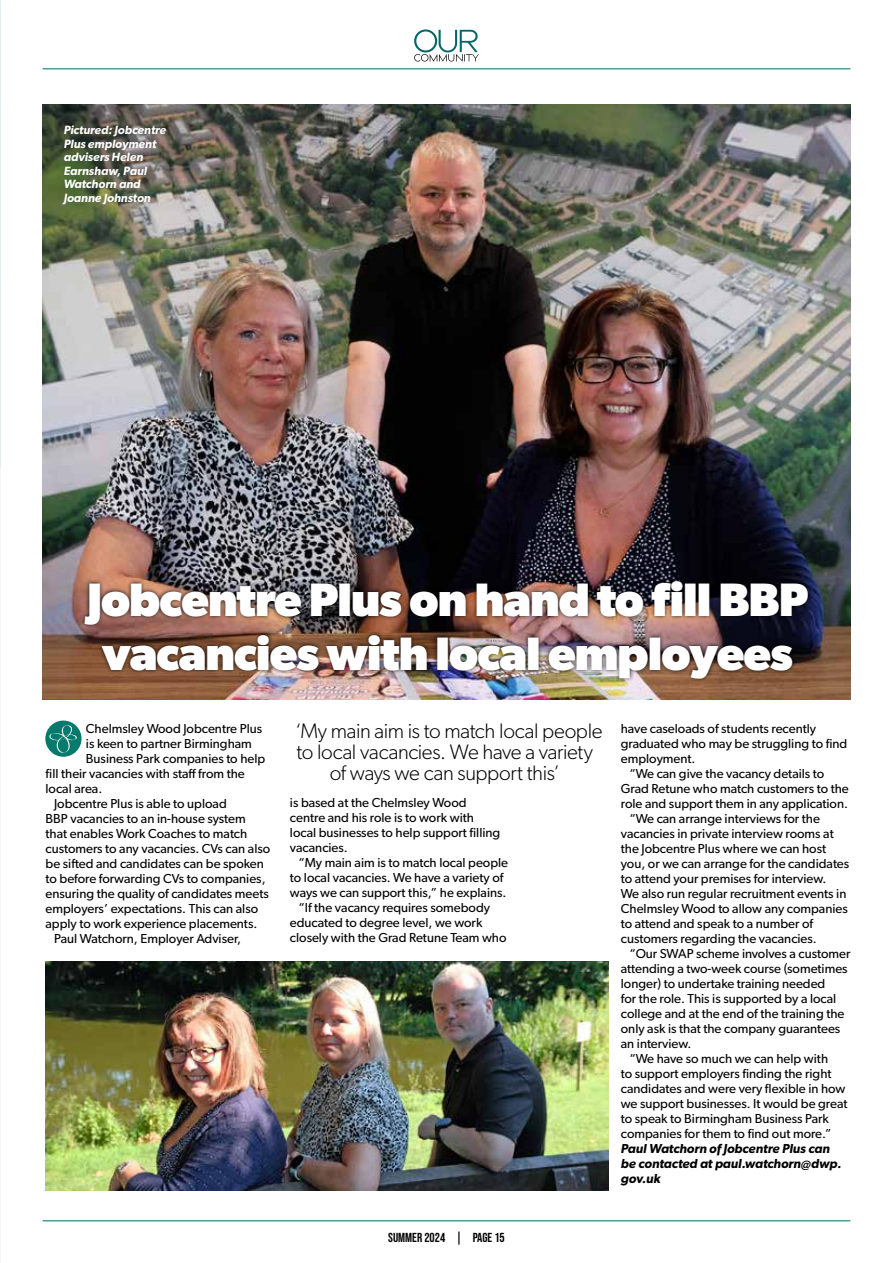
<style>
.page{position:relative;width:893px;height:1263px;background:#fff}
.page>*{position:absolute;margin:0;border:0;box-sizing:border-box;transform-origin:0 0}
.t1{font:700 46.95px/53.7px "Gibson";letter-spacing:-.02em;color:#fff;text-align:center}
.t2{font:300 21px/21px "Gibson";letter-spacing:-.015em;color:#000;text-align:center}
.t3{font:13.05px/15px "Gibson";color:#000}
.t4{font:italic 600 13.05px/15px "Gibson";color:#000}
.t5{font:13.05px "Bebas Neue";color:#000}
.t6{font:italic 600 12px/13.5px "Gibson";color:#fff}
</style>
<div class="page">
<hr style="left:43px;top:1220px;width:807px;height:1px;background:#026666">
<hr style="left:43px;top:68px;width:807px;height:1px;background:#026666">
<svg style="left:414px;top:29px;width:65px;height:33px"></svg>
<hr style="left:0;top:336px;width:1px;height:927px;background:#b7b5c7">
<svg style="left:0;top:393px;width:1px;height:16px"></svg>
<svg style="left:0;top:309px;width:1px;height:47px"></svg>
<svg style="left:0;top:166px;width:1px;height:132px"></svg>
<svg style="left:45px;top:720px;width:37px;height:37px"></svg>
<svg style="left:49px;top:725px;width:28px;height:28px"></svg>
<img style="left:43px;top:104px;width:807px;height:595px">
<div style="left:81px;top:577px;width:731px;height:106px;background:#000;opacity:.9"></div>
<img style="left:46px;top:961px;width:562px;height:230px">
<p class="t6" style="left:64px;top:123px;width:104px">Pictured: Jobcentre<br>Plus employment advisers Helen<br>Earnshaw, Paul<br>Watchorn and<br>Joanne Johnston</p>
<h1 class="t1" style="left:87px;top:572px;width:723px">Jobcentre Plus on hand to fill BBP vacancies with local employees</h1>
<p class="t3" style="left:86px;top:721px;width:178px">Chelmsley Wood Jobcentre Plus</p>
<p class="t3" style="left:86px;top:736px;width:167px">is keen to partner Birmingham</p>
<p class="t3" style="left:86px;top:751px;width:181px">Business Park companies to help</p>
<p class="t3" style="left:46px;top:766px;width:201px">fill their vacancies with staff from the</p>
<p class="t3" style="left:46px;top:781px;width:58px">local area.</p>
<p class="t3" style="left:54px;top:796px;width:174px">Jobcentre Plus is able to upload</p>
<p class="t3" style="left:46px;top:811px;width:202px">BBP vacancies to an in-house system</p>
<p class="t3" style="left:46px;top:826px;width:203px">that enables Work Coaches to match</p>
<p class="t3" style="left:46px;top:841px;width:226px">customers to any vacancies. CVs can also</p>
<p class="t3" style="left:46px;top:856px;width:220px">be sifted and candidates can be spoken</p>
<p class="t3" style="left:46px;top:871px;width:222px">to before forwarding CVs to companies,</p>
<p class="t3" style="left:46px;top:886px;width:225px">ensuring the quality of candidates meets</p>
<p class="t3" style="left:46px;top:901px;width:214px">employers’ expectations. This can also</p>
<p class="t3" style="left:46px;top:916px;width:213px">apply to work experience placements.</p>
<p class="t3" style="left:54px;top:931px;width:189px">Paul Watchorn, Employer Adviser,</p>
<h2 class="t2" style="left:295px;top:720px;width:308px">‘My main aim is to match local people to local vacancies. We have a variety of ways we can support this’</h2>
<p class="t3" style="left:290px;top:795px;width:212px">is based at the Chelmsley Wood centre and his role is to work with local businesses to help support filling vacancies.</p>
<p class="t3" style="left:298px;top:855px;width:211px">“My main aim is to match local people</p>
<p class="t3" style="left:290px;top:870px;width:215px">to local vacancies. We have a variety of</p>
<p class="t3" style="left:290px;top:885px;width:218px">ways we can support this,” he explains.</p>
<p class="t3" style="left:298px;top:900px;width:193px">“If the vacancy requires somebody</p>
<p class="t3" style="left:290px;top:915px;width:194px">educated to degree level, we work</p>
<p class="t3" style="left:290px;top:930px;width:218px">closely with the Grad Retune Team who</p>
<p class="t5" style="left:388px;top:1230px;width:118px">SUMMER 2024 | PAGE 15</p>
<p class="t3" style="left:621px;top:721px;width:197px">have caseloads of students recently</p>
<p class="t3" style="left:621px;top:736px;width:228px">graduated who may be struggling to find</p>
<p class="t3" style="left:621px;top:751px;width:76px">employment.</p>
<p class="t3" style="left:629px;top:766px;width:196px">“We can give the vacancy details to</p>
<p class="t3" style="left:621px;top:781px;width:229px">Grad Retune who match customers to the</p>
<p class="t3" style="left:621px;top:796px;width:229px">role and support them in any application.</p>
<p class="t3" style="left:629px;top:811px;width:192px">“We can arrange interviews for the</p>
<p class="t3" style="left:621px;top:826px;width:214px">vacancies in private interview rooms at</p>
<p class="t3" style="left:621px;top:841px;width:207px">the Jobcentre Plus where we can host</p>
<p class="t3" style="left:621px;top:856px;width:230px">you, or we can arrange for the candidates</p>
<p class="t3" style="left:621px;top:871px;width:207px">to attend your premises for interview.</p>
<p class="t3" style="left:621px;top:886px;width:227px">We also run regular recruitment events in</p>
<p class="t3" style="left:621px;top:901px;width:228px">Chelmsley Wood to allow any companies</p>
<p class="t3" style="left:621px;top:916px;width:194px">to attend and speak to a number of</p>
<p class="t3" style="left:621px;top:931px;width:197px">customers regarding the vacancies.</p>
<p class="t3" style="left:629px;top:946px;width:223px">“Our SWAP scheme involves a customer</p>
<p class="t3" style="left:621px;top:961px;width:228px">attending a two-week course (sometimes</p>
<p class="t3" style="left:621px;top:976px;width:206px">longer) to undertake training needed</p>
<p class="t3" style="left:621px;top:991px;width:217px">for the role. This is supported by a local</p>
<p class="t3" style="left:621px;top:1006px;width:225px">college and at the end of the training the</p>
<p class="t3" style="left:621px;top:1021px;width:221px">only ask is that the company guarantees</p>
<p class="t3" style="left:621px;top:1036px;width:72px">an interview.</p>
<p class="t3" style="left:629px;top:1051px;width:200px">“We have so much we can help with</p>
<p class="t3" style="left:621px;top:1066px;width:212px">to support employers finding the right</p>
<p class="t3" style="left:621px;top:1081px;width:226px">candidates and were very flexible in how</p>
<p class="t3" style="left:621px;top:1096px;width:228px">we support businesses. It would be great</p>
<p class="t3" style="left:621px;top:1111px;width:210px">to speak to Birmingham Business Park</p>
<p class="t3" style="left:621px;top:1126px;width:212px">companies for them to find out more.”</p>
<p class="t4" style="left:621px;top:1141px;width:222px">Paul Watchorn of Jobcentre Plus can be contacted at paul.watchorn@dwp. gov.uk</p>
</div>
